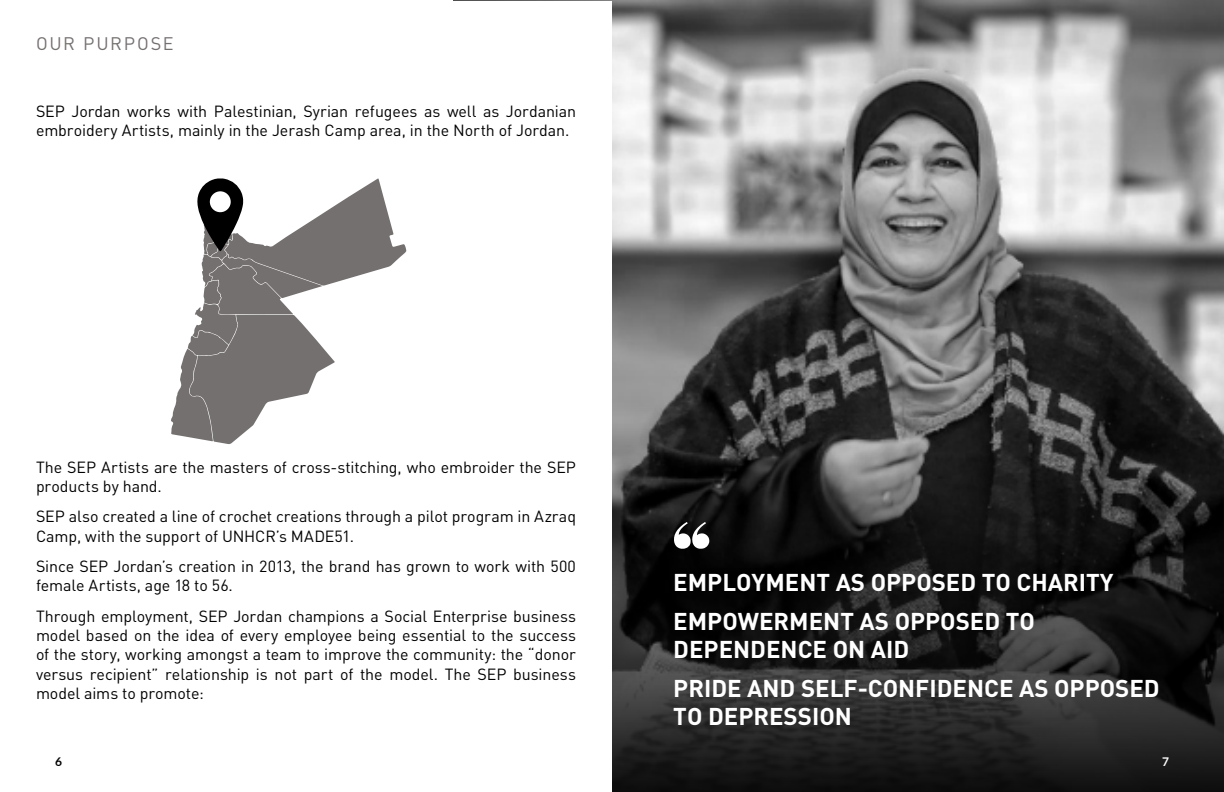
<style>
.page{position:relative;width:1224px;height:792px;background:#fff}
.page>*{position:absolute;margin:0;border:0;box-sizing:border-box;transform-origin:0 0}
.t1{font:700 24px/39.3px "DIN Pro";color:#fff}
.t2{font:18px "DIN Pro";letter-spacing:.095em;color:#74706f}
.t3{font:16px/19.2px "DIN Pro";letter-spacing:-.005em;color:#000}
.t4{font:700 12px "Lato";color:#000}
.t5{font:700 12px "Lato";color:#fff}
</style>
<div class="page">
<img style="left:453px;top:0;width:771px;height:376px">
<svg style="left:612px;top:376px;width:612px;height:416px;background:#272727"></svg>
<div style="left:0;top:1px;width:612px;height:791px;background:#fff"></div>
<svg style="left:674px;top:522px;width:35px;height:27px"></svg>
<svg style="left:171px;top:178px;width:235px;height:266px"></svg>
<p class="t2" style="left:36px;top:31px;width:139px">OUR PURPOSE</p>
<p class="t3" style="left:36px;top:101px;width:542px">SEP Jordan works with Palestinian, Syrian refugees as well as Jordanian embroidery Artists, mainly in the Jerash Camp area, in the North of Jordan.</p>
<p class="t3" style="left:36px;top:457px;width:541px">The SEP Artists are the masters of cross-stitching, who embroider the SEP products by hand.</p>
<p class="t3" style="left:36px;top:506px;width:542px">SEP also created a line of crochet creations through a pilot program in Azraq<br>Camp, with the support of UNHCR’s MADE51.</p>
<p class="t3" style="left:36px;top:556px;width:541px">Since SEP Jordan’s creation in 2013, the brand has grown to work with 500 female Artists, age 18 to 56.</p>
<p class="t3" style="left:36px;top:606px;width:542px;text-align:justify">Through employment, SEP Jordan champions a Social Enterprise business model based on the idea of every employee being essential to the success of the story, working amongst a team to improve the community: the “donor versus recipient” relationship is not part of the model. The SEP business model aims to promote:</p>
<h1 class="t1" style="left:673px;top:561px;width:442px">EMPLOYMENT AS OPPOSED TO CHARITY<br>EMPOWERMENT AS OPPOSED TO</h1>
<h1 class="t1" style="left:673px;top:629px;width:488px">DEPENDENCE ON AID<br>PRIDE AND SELF-CONFIDENCE AS OPPOSED</h1>
<h1 class="t1" style="left:673px;top:696px;width:180px">TO DEPRESSION</h1>
<p class="t4" style="left:55px;top:752px;width:8px">6</p>
<p class="t5" style="left:1162px;top:752px;width:8px">7</p>
</div>
